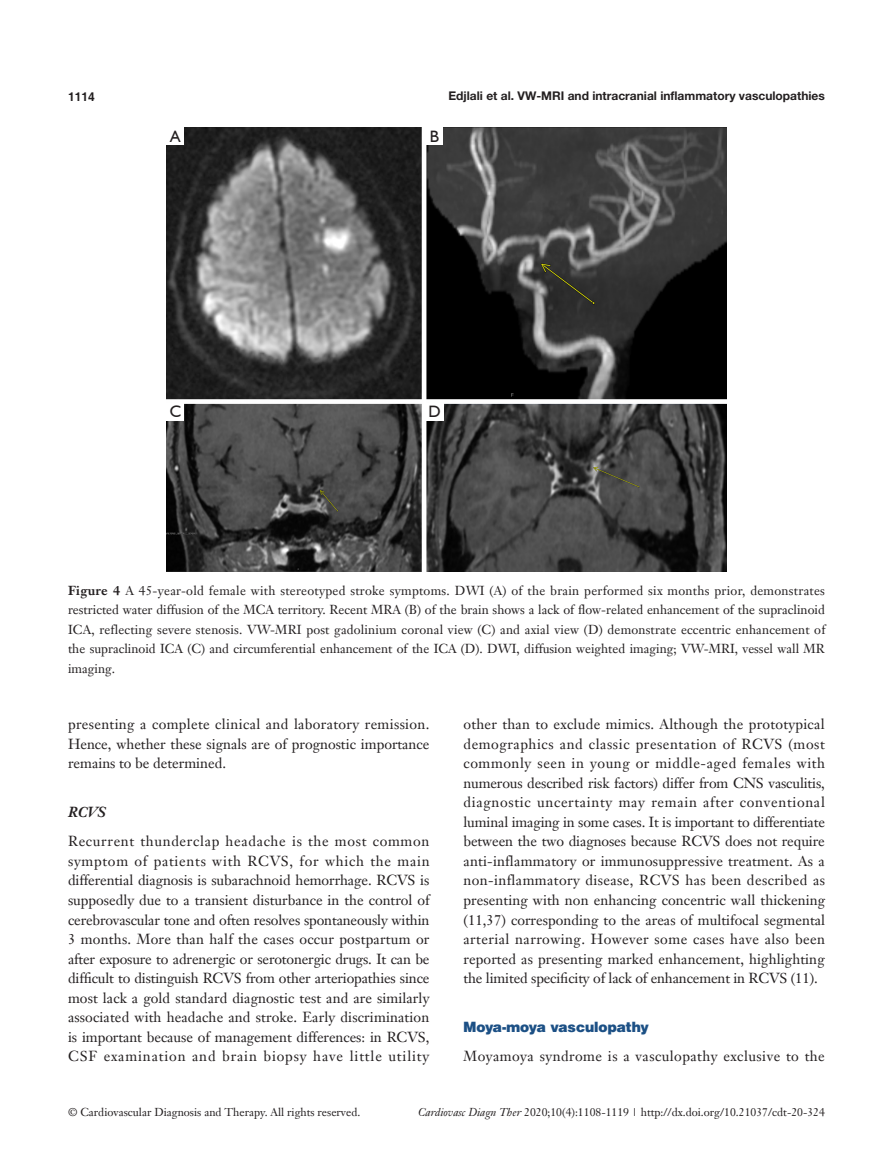
<style>
.page{position:relative;width:893px;height:1170px;background:#fff}
.page>*{position:absolute;margin:0;border:0;box-sizing:border-box;transform-origin:0 0}
.t1{font:16.5px "Humanist 521 BT";color:#231f20}
.t2{font:14.25px/19.5px "Janson Text LT";color:#231f20;text-align:justify}
.t3{font:14.25px "Janson Text LT";letter-spacing:.03em;color:#231f20}
.一级标题-6_5{font:900 14.25px "Helvetica";color:#1c5085}
.二级标题斜体-6_5{font:italic 700 14.25px "Janson Text LT";color:#231f20}
.t4{font:12.75px/19.5px "Janson Text LT";color:#231f20;text-align:justify}
.t5{font:700 12px "Helvetica Neue LT Pro";color:#231f20}
.t6{font:700 12px "Helvetica";color:#231f20}
.t7{font:11.25px "Janson Text LT";color:#231f20}
.s1{font-weight:700}
.s2{font-style:italic}
</style>
<div class="page">
<img style="left:167px;top:128px;width:559px;height:443px">
<div style="left:167px;top:128px;width:17px;height:17px;background:#fff"></div>
<div style="left:426px;top:128px;width:17px;height:17px;background:#fff"></div>
<div style="left:167px;top:403px;width:17px;height:17px;background:#fff"></div>
<div style="left:426px;top:403px;width:17px;height:17px;background:#fff"></div>
<p class="t6" style="left:68px;top:89px;width:28px">1114</p>
<p class="t5" style="left:448px;top:88px;width:378px">Edjlali et al. VW-MRI and intracranial inflammatory vasculopathies</p>
<p class="t1" style="left:170px;top:126px;width:12px">A</p>
<p class="t1" style="left:430px;top:126px;width:11px">B</p>
<p class="t1" style="left:170px;top:401px;width:13px">C</p>
<p class="t1" style="left:429px;top:401px;width:14px">D</p>
<p class="t4" style="left:68px;top:580px;width:759px"><span class="s1">Figure 4</span> A 45-year-old female with stereotyped stroke symptoms. DWI (A) of the brain performed six months prior, demonstrates restricted water diffusion of the MCA territory. Recent MRA (B) of the brain shows a lack of flow-related enhancement of the supraclinoid ICA, reflecting severe stenosis. VW-MRI post gadolinium coronal view (C) and axial view (D) demonstrate eccentric enhancement of the supraclinoid ICA (C) and circumferential enhancement of the ICA (D). DWI, diffusion weighted imaging; VW-MRI, vessel wall MR imaging.</p>
<p class="t2" style="left:68px;top:714px;width:363px">presenting a complete clinical and laboratory remission.<br>Hence, whether these signals are of prognostic importance remains to be determined.</p>
<p class="二级标题斜体-6_5" style="left:68px;top:803px;width:40px">RCVS</p>
<p class="t2" style="left:68px;top:831px;width:363px">Recurrent thunderclap headache is the most common symptom of patients with RCVS, for which the main differential diagnosis is subarachnoid hemorrhage. RCVS is supposedly due to a transient disturbance in the control of cerebrovascular tone and often resolves spontaneously within 3 months. More than half the cases occur postpartum or after exposure to adrenergic or serotonergic drugs. It can be difficult to distinguish RCVS from other arteriopathies since most lack a gold standard diagnostic test and are similarly associated with headache and stroke. Early discrimination is important because of management differences: in RCVS, CSF examination and brain biopsy have little utility</p>
<p class="t2" style="left:463px;top:714px;width:363px">other than to exclude mimics. Although the prototypical demographics and classic presentation of RCVS (most commonly seen in young or middle-aged females with numerous described risk factors) differ from CNS vasculitis, diagnostic uncertainty may remain after conventional luminal imaging in some cases. It is important to differentiate between the two diagnoses because RCVS does not require anti-inflammatory or immunosuppressive treatment. As a non-inflammatory disease, RCVS has been described as presenting with non enhancing concentric wall thickening (11,37) corresponding to the areas of multifocal segmental arterial narrowing. However some cases have also been reported as presenting marked enhancement, highlighting the limited specificity of lack of enhancement in RCVS (11).</p>
<p class="一级标题-6_5" style="left:463px;top:1017px;width:187px">Moya-moya vasculopathy</p>
<p class="t3" style="left:463px;top:1046px;width:363px">Moyamoya syndrome is a vasculopathy exclusive to the</p>
<p class="t7" style="left:68px;top:1104px;width:294px">© Cardiovascular Diagnosis and Therapy. All rights reserved.</p>
<p class="t7" style="left:418px;top:1104px;width:408px"><span class="s2">Cardiovasc Diagn Ther</span> 2020;10(4):1108-1119 | http://dx.doi.org/10.21037/cdt-20-324</p>
</div>
